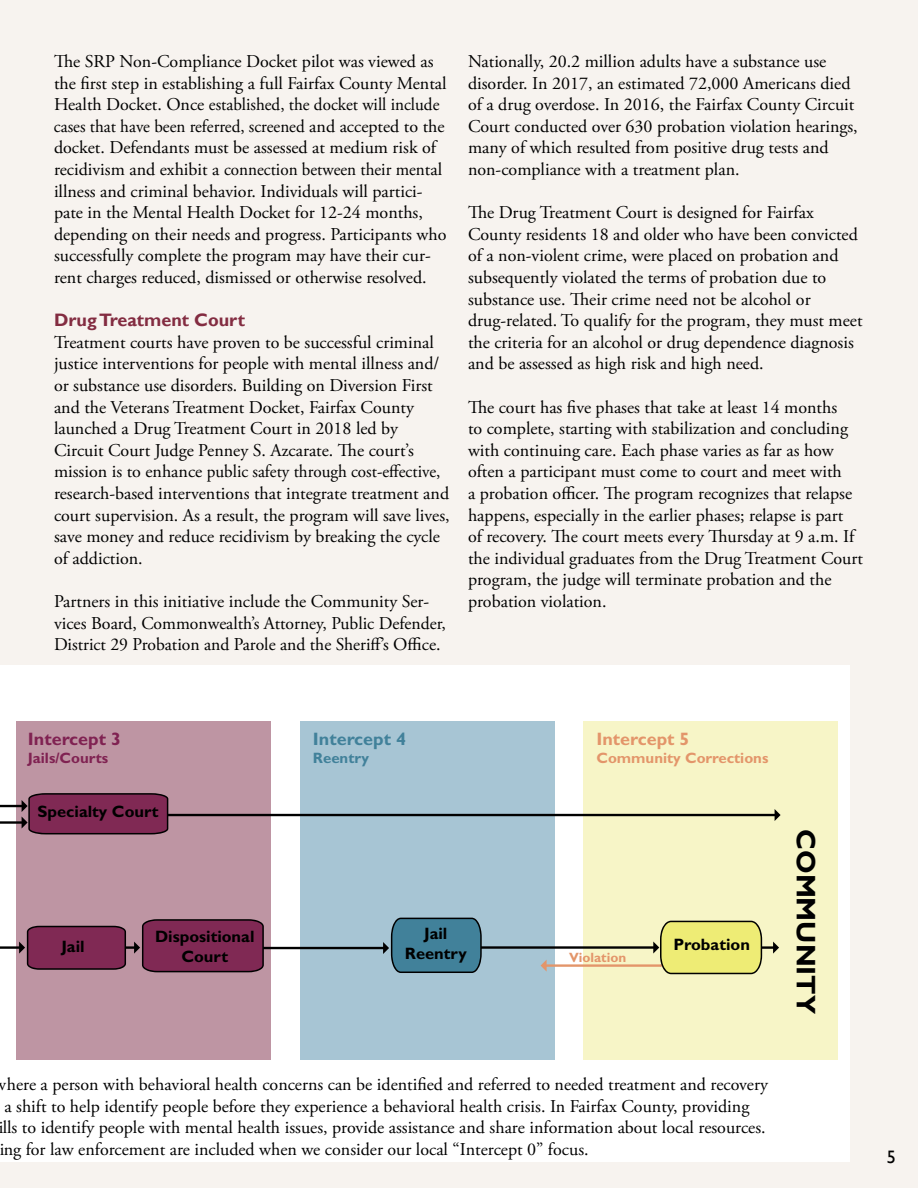
<style>
.page{position:relative;width:918px;height:1188px;background:#f7f3ef}
.page>*{position:absolute;margin:0;border:0;box-sizing:border-box;transform-origin:0 0}
.t1{font:700 27px "Gill Sans";color:#000}
.t2{font:18px/21.6px "Adobe Garamond Pro";color:#000}
.t3{font:700 18px "Gill Sans";color:#832c41}
.t4{font:700 18px "Gill Sans";color:#802252}
.t5{font:700 18px "Gill Sans";color:#41819a}
.t6{font:700 18px "Gill Sans";color:#e3956a}
.t7{font:18px "Gill Sans";color:#000}
.t8{font:700 16.5px/19.8px "Gill Sans";color:#000;text-align:center}
.t9{font:700 15px "Gill Sans";color:#e3956a}
.t10{font:700 15px "Gill Sans";color:#802252}
.t11{font:700 15px "Gill Sans";color:#41819a}
.t12{font:700 13.5px "Gill Sans";color:#e3956a}
</style>
<div class="page">
<div style="left:0;top:665px;width:850px;height:497px;background:#fff"></div>
<div style="left:16px;top:722px;width:255px;height:338px;background:#be95a3"></div>
<div style="left:300px;top:722px;width:255px;height:338px;background:#a7c5d4"></div>
<div style="left:583px;top:722px;width:255px;height:338px;background:#f7f5c7"></div>
<svg style="left:0;top:793px;width:781px;height:41px"></svg>
<svg style="left:0;top:918px;width:779px;height:56px"></svg>
<p class="t2" style="left:54px;top:51px;width:394px">The SRP Non-Compliance Docket pilot was viewed as the first step in establishing a full Fairfax County Mental Health Docket. Once established, the docket will include cases that have been referred, screened and accepted to the docket. Defendants must be assessed at medium risk of recidivism and exhibit a connection between their mental illness and criminal behavior. Individuals will partici&shy;pate in the Mental Health Docket for 12-24 months, depending on their needs and progress. Participants who successfully complete the program may have their cur&shy;rent charges reduced, dismissed or otherwise resolved.</p>
<p class="t3" style="left:54px;top:309px;width:193px">Drug Treatment Court</p>
<p class="t2" style="left:54px;top:332px;width:397px">Treatment courts have proven to be successful criminal justice interventions for people with mental illness and/ or substance use disorders. Building on Diversion First and the Veterans Treatment Docket, Fairfax County launched a Drug Treatment Court in 2018 led by Circuit Court Judge Penney S. Azcarate. The court’s mission is to enhance public safety through cost-effective, research-based interventions that integrate treatment and court supervision. As a result, the program will save lives, save money and reduce recidivism by breaking the cycle of addiction.</p>
<p class="t2" style="left:54px;top:591px;width:393px">Partners in this initiative include the Community Ser&shy;vices Board, Commonwealth’s Attorney, Public Defender,<br>District 29 Probation and Parole and the Sheriff’s Office.</p>
<p class="t2" style="left:468px;top:51px;width:391px">Nationally, 20.2 million adults have a substance use disorder. In 2017, an estimated 72,000 Americans died of a drug overdose. In 2016, the Fairfax County Circuit Court conducted over 630 probation violation hearings, many of which resulted from positive drug tests and non-compliance with a treatment plan.</p>
<p class="t2" style="left:468px;top:202px;width:396px">The Drug Treatment Court is designed for Fairfax County residents 18 and older who have been convicted of a non-violent crime, were placed on probation and subsequently violated the terms of probation due to substance use. Their crime need not be alcohol or drug-related. To qualify for the program, they must meet the criteria for an alcohol or drug dependence diagnosis and be assessed as high risk and high need.</p>
<p class="t2" style="left:468px;top:397px;width:397px">The court has five phases that take at least 14 months<br>to complete, starting with stabilization and concluding with continuing care. Each phase varies as far as how often a participant must come to court and meet with<br>a probation officer. The program recognizes that relapse happens, especially in the earlier phases; relapse is part<br>of recovery. The court meets every Thursday at 9 a.m. If the individual graduates from the Drug Treatment Court program, the judge will terminate probation and the probation violation.</p>
<p class="t4" style="left:28px;top:728px;width:95px">Intercept 3</p>
<p class="t10" style="left:28px;top:749px;width:82px">Jails/Courts</p>
<p class="t5" style="left:313px;top:728px;width:95px">Intercept 4</p>
<p class="t11" style="left:313px;top:749px;width:58px">Reentry</p>
<p class="t6" style="left:596px;top:728px;width:95px">Intercept 5</p>
<p class="t9" style="left:596px;top:749px;width:174px">Community Corrections</p>
<p class="t8" style="left:38px;top:802px;width:122px">Specialty Court</p>
<p class="t8" style="left:61px;top:937px;width:25px">Jail</p>
<p class="t8" style="left:155px;top:927px;width:101px">Dispositional<br>Court</p>
<p class="t8" style="left:405px;top:924px;width:63px">Jail<br>Reentry</p>
<p class="t12" style="left:569px;top:949px;width:59px">Violation</p>
<p class="t8" style="left:673px;top:935px;width:78px">Probation</p>
<p class="t2" style="left:-5px;top:1074px;width:775px">where a person with behavioral health concerns can be identified and referred to needed treatment and recovery</p>
<p class="t2" style="left:4px;top:1096px;width:746px">a shift to help identify people before they experience a behavioral health crisis. In Fairfax County, providing</p>
<p class="t2" style="left:-2px;top:1118px;width:769px">ills to identify people with mental health issues, provide assistance and share information about local resources.</p>
<p class="t2" style="left:-1px;top:1139px;width:591px">ing for law enforcement are included when we consider our local “Intercept 0” focus.</p>
<h1 class="t1" style="left:822px;top:829px;width:186px;rotate:90deg">COMMUNITY</h1>
<p class="t7" style="left:887px;top:1146px;width:10px">5</p>
</div>
